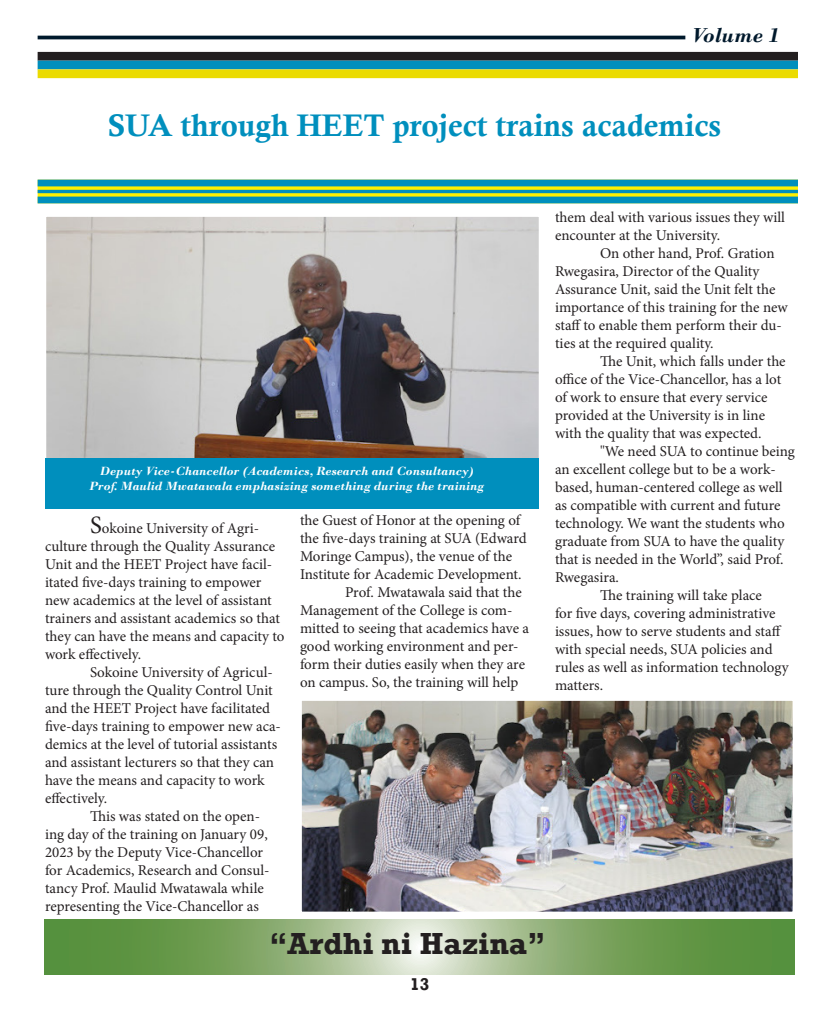
<style>
.page{position:relative;width:840px;height:1020px;background:#fff}
.page>*{position:absolute;margin:0;border:0;box-sizing:border-box;transform-origin:0 0}
.t1{font:31.25px "Calis MT Bol";color:#008fbd}
.t2{font:700 31.25px "Rockwell";color:#231f20}
.t3{font:700 27.5px "Rockwell";color:#231f20}
.t4{font:italic 700 21.25px "Bodoni";color:#00192c}
.t5{font:700 17.5px "Rockwell";color:#231f20}
.t6{font:15px/18px "Minion Pro";color:#231f20}
.t7{font:italic 700 12.5px "Bodoni";color:#fff}
.s1{font-size:25px}
</style>
<div class="page">
<svg style="left:45px;top:919px;width:750px;height:56px"></svg>
<img style="left:47px;top:217px;width:491px;height:241px">
<div style="left:44px;top:214px;width:497px;height:258px;border:2px solid #fff"></div>
<img style="left:303px;top:702px;width:488px;height:208px">
<div style="left:298px;top:697px;width:498px;height:218px;border:4px solid #fff"></div>
<div style="left:46px;top:458px;width:493px;height:50px;background:#008fbd"></div>
<div style="left:38px;top:52px;width:760px;height:9px;background:#231f20"></div>
<div style="left:38px;top:61px;width:760px;height:8px;background:#008fbd"></div>
<div style="left:38px;top:69px;width:760px;height:9px;background:#ebdb01"></div>
<hr style="left:38px;top:36px;width:647px;height:3px;background:#00192c">
<svg style="left:38px;top:186px;width:760px;height:11px"></svg>
<div style="left:38px;top:197px;width:760px;height:6px;background:#008fbd"></div>
<hr style="left:38px;top:190px;width:760px;height:3px;background:#008fbd">
<div style="left:38px;top:180px;width:760px;height:6px;background:#008fbd"></div>
<p class="t4" style="left:692px;top:22px;width:89px">Volume 1</p>
<p class="t1" style="left:108px;top:108px;width:615px">SUA through HEET project trains academics</p>
<p class="t7" style="left:100px;top:464px;width:375px">Deputy Vice-Chancellor (Academics, Research and Consultancy)</p>
<p class="t7" style="left:89px;top:479px;width:397px">Prof. Maulid Mwatawala emphasizing something during the training</p>
<p class="t6" style="left:45px;top:519px;width:241px;text-indent:45px"><span class="s1">S</span>okoine University of Agri&shy;culture through the Quality Assurance Unit and the HEET Project have facil&shy;itated five-days training to empower new academics at the level of assistant trainers and assistant academics so that they can have the means and capacity to work effectively.</p>
<p class="t6" style="left:45px;top:663px;width:237px;text-indent:45px">Sokoine University of Agricul&shy;ture through the Quality Control Unit and the HEET Project have facilitated five-days training to empower new aca&shy;demics at the level of tutorial assistants and assistant lecturers so that they can have the means and capacity to work effectively.</p>
<p class="t6" style="left:45px;top:807px;width:226px;text-indent:45px">This was stated on the open&shy;ing day of the training on January 09, 2023 by the Deputy Vice-Chancellor for Academics, Research and Consul&shy;tancy Prof. Maulid Mwatawala while representing the Vice-Chancellor as</p>
<p class="t6" style="left:300px;top:512px;width:228px">the Guest of Honor at the opening of the five-days training at SUA (Edward Moringe Campus), the venue of the Institute for Academic Development.</p>
<p class="t6" style="left:300px;top:584px;width:231px;text-indent:45px">Prof. Mwatawala said that the Management of the College is com&shy;mitted to seeing that academics have a good working environment and per&shy;form their duties easily when they are on campus. So, the training will help</p>
<p class="t2" style="left:269px;top:924px;width:278px">“Ardhi ni Hazina”</p>
<p class="t3" style="left:296px;top:930px;width:245px">“Ardhi ni Hazina”</p>
<p class="t5" style="left:410px;top:973px;width:21px">13</p>
<p class="t6" style="left:555px;top:208px;width:232px">them deal with various issues they will encounter at the University.</p>
<p class="t6" style="left:555px;top:244px;width:234px;text-indent:45px">On other hand, Prof. Gration Rwegasira, Director of the Quality Assurance Unit, said the Unit felt the importance of this training for the new staff to enable them perform their du&shy;ties at the required quality.</p>
<p class="t6" style="left:555px;top:352px;width:232px;text-indent:45px">The Unit, which falls under the office of the Vice-Chancellor, has a lot of work to ensure that every service provided at the University is in line with the quality that was expected.</p>
<p class="t6" style="left:555px;top:442px;width:241px;text-indent:45px">"We need SUA to continue being an excellent college but to be a work&shy;based, human-centered college as well as compatible with current and future technology. We want the students who graduate from SUA to have the quality that is needed in the World”, said Prof.<br>Rwegasira.</p>
<p class="t6" style="left:555px;top:586px;width:235px;text-indent:45px">The training will take place<br>for five days, covering administrative issues, how to serve students and staff with special needs, SUA policies and rules as well as information technology matters.</p>
</div>
